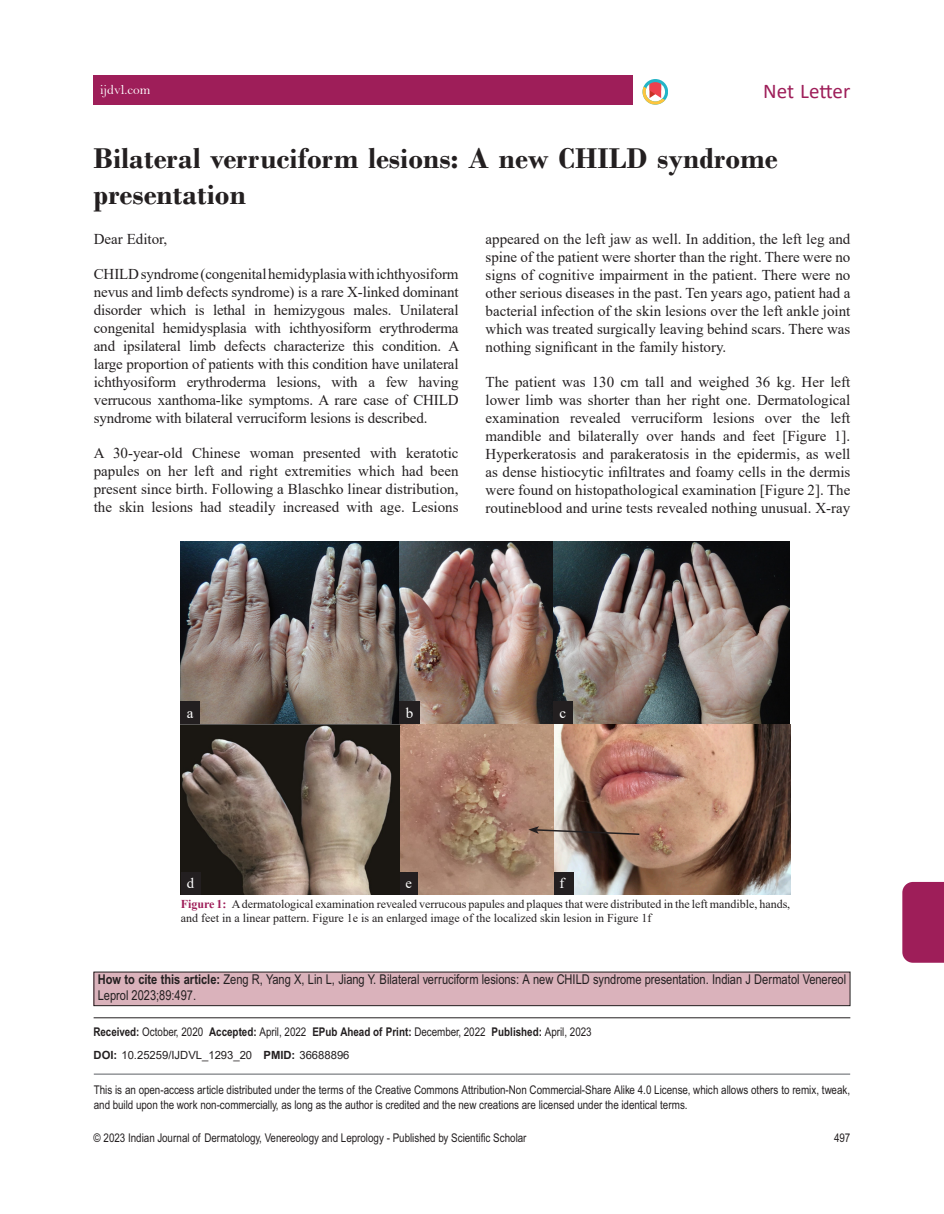
<style>
.page{position:relative;width:944px;height:1214px;background:#fff}
.page>*{position:absolute;margin:0;border:0;box-sizing:border-box;transform-origin:0 0}
.Article_title{font:700 30px/36px "Bodoni";color:#231f20}
.Running_header{font:21px "Calibri";color:#9e1e59}
.Body_Text_Indent{font:15px/18px "Times New Roman";color:#231f20;text-align:justify}
.Body_Text{font:15px/18px "Times New Roman";letter-spacing:-.01em;color:#231f20;text-align:justify}
.t1{font:15px "Times New Roman";color:#fff}
.t2{font:14.7px "Times New Roman";color:#fff}
.AFFL{font:13.5px/16.5px "Arial Narrow MT Std";color:#231f20}
.WEB_LINK{font:13.5px "Bell";color:#fff}
.CR{font:12px/15px "Arial Narrow MT Std";color:#231f20}
.Fig_caption{font:12px/14.4px "Times New Roman";letter-spacing:-.005em;color:#231f20}
.N_HIS_A{font:700 12px "Arial Narrow MT Std";color:#231f20}
.N_DOI{font:11.25px "Arial";color:#231f20}
.s1{font-weight:700;color:#9e1e59}
.s2{font-weight:700}
.s3{font-family:"Arial Narrow"}
.s4{font-weight:400}
</style>
<div class="page">
<div style="left:94px;top:972px;width:756px;height:33px;background:#dab2bb"></div>
<div style="left:94px;top:971px;width:756px;height:35px;border:1px solid #231f20"></div>
<hr style="left:94px;top:1017px;width:756px;height:1px;background:#231f20">
<img style="left:181px;top:541px;width:609px;height:353px">
<div style="left:181px;top:701px;width:19px;height:24px;background:#231f20"></div>
<div style="left:400px;top:701px;width:20px;height:24px;background:#231f20"></div>
<div style="left:553px;top:701px;width:20px;height:24px;background:#231f20"></div>
<div style="left:553px;top:871px;width:20px;height:23px;background:#231f20"></div>
<div style="left:399px;top:871px;width:19px;height:23px;background:#231f20"></div>
<div style="left:181px;top:871px;width:20px;height:23px;background:#231f20"></div>
<svg style="left:528px;top:826px;width:113px;height:9px"></svg>
<div style="left:902px;top:882px;width:42px;height:80px;background:#9e1e59"></div>
<div style="left:94px;top:75px;width:539px;height:30px;background:#9e1e59"></div>
<svg style="left:642px;top:79px;width:26px;height:26px"></svg>
<hr style="left:94px;top:1073px;width:756px;height:1px;background:#939598">
<p class="WEB_LINK" style="left:100px;top:82px;width:52px">ijdvl.com</p>
<p class="Running_header" style="left:763px;top:76px;width:89px">Net Letter</p>
<p class="Article_title" style="left:94px;top:140px;width:685px">Bilateral verruciform lesions: A new CHILD syndrome presentation</p>
<p class="Body_Text" style="left:94px;top:229px;width:75px">Dear Editor,</p>
<p class="Body_Text" style="left:94px;top:264px;width:367px">CHILD syndrome (congenital hemidyplasia with ichthyosiform nevus and limb defects syndrome) is a rare X-linked dominant disorder which is lethal in hemizygous males. Unilateral congenital hemidysplasia with ichthyosiform erythroderma and ipsilateral limb defects characterize this condition. A large proportion of patients with this condition have unilateral ichthyosiform erythroderma lesions, with a few having verrucous xanthoma-like symptoms. A rare case of CHILD syndrome with bilateral verruciform lesions is described.</p>
<p class="Body_Text_Indent" style="left:94px;top:443px;width:366px">A 30-year-old Chinese woman presented with keratotic papules on her left and right extremities which had been present since birth. Following a Blaschko linear distribution, the skin lesions had steadily increased with age. Lesions</p>
<p class="Body_Text_Indent" style="left:485px;top:229px;width:366px">appeared on the left jaw as well. In addition, the left leg and spine of the patient were shorter than the right. There were no signs of cognitive impairment in the patient. There were no other serious diseases in the past. Ten years ago, patient had a bacterial infection of the skin lesions over the left ankle joint which was treated surgically leaving behind scars. There was nothing significant in the family history.</p>
<p class="Body_Text_Indent" style="left:485px;top:372px;width:366px">The patient was 130 cm tall and weighed 36 kg. Her left lower limb was shorter than her right one. Dermatological examination revealed verruciform lesions over the left mandible and bilaterally over hands and feet [Figure 1].<br>Hyperkeratosis and parakeratosis in the epidermis, as well as dense histiocytic infiltrates and foamy cells in the dermis were found on histopathological examination [Figure 2]. The routineblood and urine tests revealed nothing unusual. X-ray</p>
<p class="t1" style="left:187px;top:702px;width:8px">a</p>
<p class="t1" style="left:406px;top:702px;width:9px">b</p>
<p class="t1" style="left:559px;top:702px;width:8px">c</p>
<p class="t2" style="left:187px;top:873px;width:9px">d</p>
<p class="t2" style="left:405px;top:873px;width:8px">e</p>
<p class="t2" style="left:559px;top:873px;width:6px">f</p>
<p class="Fig_caption" style="left:181px;top:896px;width:611px"><span class="s1">Figure 1:</span> A dermatological examination revealed verrucous papules and plaques that were distributed in the left mandible, hands, and feet in a linear pattern. Figure 1e is an enlarged image of the localized skin lesion in Figure 1f</p>
<p class="AFFL" style="left:98px;top:970px;width:749px"><span class="s2">How to cite this article:</span> Zeng R, Yang X, Lin L, Jiang Y. Bilateral verruciform lesions: A new CHILD syndrome presentation. Indian J Dermatol Venereol<br>Leprol <span class="s3">2023;89:497.</span></p>
<p class="N_HIS_A" style="left:94px;top:1024px;width:499px">Received: <span class="s4">October, 2020</span> Accepted: <span class="s4">April, 2022</span> EPub Ahead of Print: <span class="s4">December, 2022</span> Published: <span class="s4">April, 2023</span></p>
<p class="N_DOI" style="left:94px;top:1047px;width:257px"><span class="s2">DOI:</span> 10.25259/IJDVL_1293_20 <span class="s2">PMID:</span> 36688896</p>
<p class="CR" style="left:94px;top:1082px;width:757px">This is an open-access article distributed under the terms of the Creative Commons Attribution-Non Commercial-Share Alike 4.0 License, which allows others to remix, tweak, and build upon the work non-commercially, as long as the author is credited and the new creations are licensed under the identical terms.</p>
<p class="CR" style="left:94px;top:1129px;width:434px">© 2023 Indian Journal of Dermatology, Venereology and Leprology - Published by Scientific Scholar</p>
<p class="CR" style="left:834px;top:1129px;width:18px">497</p>
</div>
